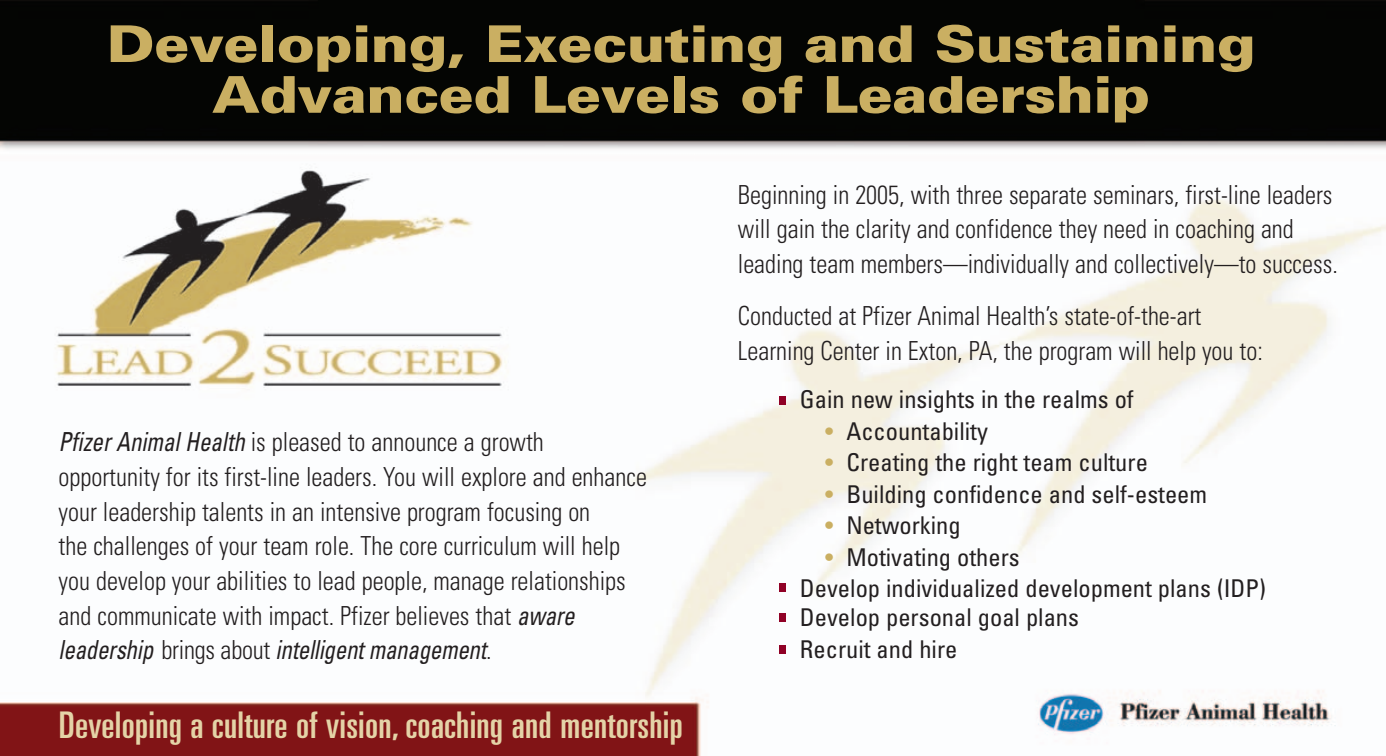
<style>
.page{position:relative;width:1386px;height:756px;background:#fff}
.page>*{position:absolute;margin:0;border:0;box-sizing:border-box;transform-origin:0 0}
.t1{font:900 50.75px/50.8px "Univers";letter-spacing:-.015em;color:#caaf62;text-align:center;scale:1.14 1}
.t2{font:ultra-condensed 36.75px "Univers";letter-spacing:.005em;color:#e4d3a7;scale:1.07 1}
.t3{font:300 condensed 26.25px/34.6px "Univers";color:#231f20;scale:.94 1}
.t4{font:condensed 24.5px/31.5px "Univers";color:#231f20}
.s1{font-weight:400;font-style:italic}
.s2{color:#caaf62}
</style>
<div class="page">
<img style="left:1px;top:0;width:1385px;height:755px">
<div style="left:779px;top:645px;width:7px;height:8px;background:#900126"></div>
<div style="left:779px;top:613px;width:7px;height:9px;background:#900126"></div>
<div style="left:779px;top:584px;width:7px;height:8px;background:#900126"></div>
<div style="left:779px;top:396px;width:7px;height:9px;background:#900126"></div>
<h1 class="t1" style="left:107px;top:23px;width:1009px">Developing, Executing and Sustaining<br>Advanced Levels of Leadership</h1>
<p class="t3" style="left:59px;top:427px;width:627px"><span class="s1">PfizerAnimalHealth</span>is pleased to announce a growth opportunity for its first-line leaders. You will explore and enhance your leadership talents in an intensive program focusing on<br>the challenges of your team role. The core curriculum will help you develop your abilities to lead people, manage relationships and communicate with impact. Pfizer believes that <span class="s1">aware leadership</span> b r i n g s a b o u t <span class="s1">intelligentmanagement</span>.</p>
<h2 class="t2" style="left:59px;top:712px;width:585px">Developing a culture of vision, coaching and mentorship</h2>
<p class="t3" style="left:738px;top:180px;width:640px">Beginning in 2005, with three separate seminars, first-line leaders will gain the clarity and confidence they need in coaching and leading team members—individually and collectively—to success.</p>
<p class="t3" style="left:738px;top:301px;width:560px">Conducted at Pfizer Animal Health’s state-of-the-art<br>Learning Center in Exton, PA, the program will help you to:</p>
<p class="t4" style="left:800px;top:386px;width:335px">Gain new insights in the realms of</p>
<p class="t4" style="left:825px;top:417px;width:164px"><span class="s2">•</span> Accountability</p>
<p class="t4" style="left:825px;top:449px;width:324px"><span class="s2">•</span> Creating the right team culture</p>
<p class="t4" style="left:825px;top:480px;width:383px"><span class="s2">•</span> Building confidence and self-esteem</p>
<p class="t4" style="left:825px;top:512px;width:137px"><span class="s2">•</span> Networking</p>
<p class="t4" style="left:800px;top:543px;width:468px;text-indent:25px"><span class="s2">•</span> Motivating others<br>Develop individualized development plans (IDP)</p>
<p class="t4" style="left:800px;top:604px;width:281px">Develop personal goal plans<br>Recruit and hire</p>
</div>
